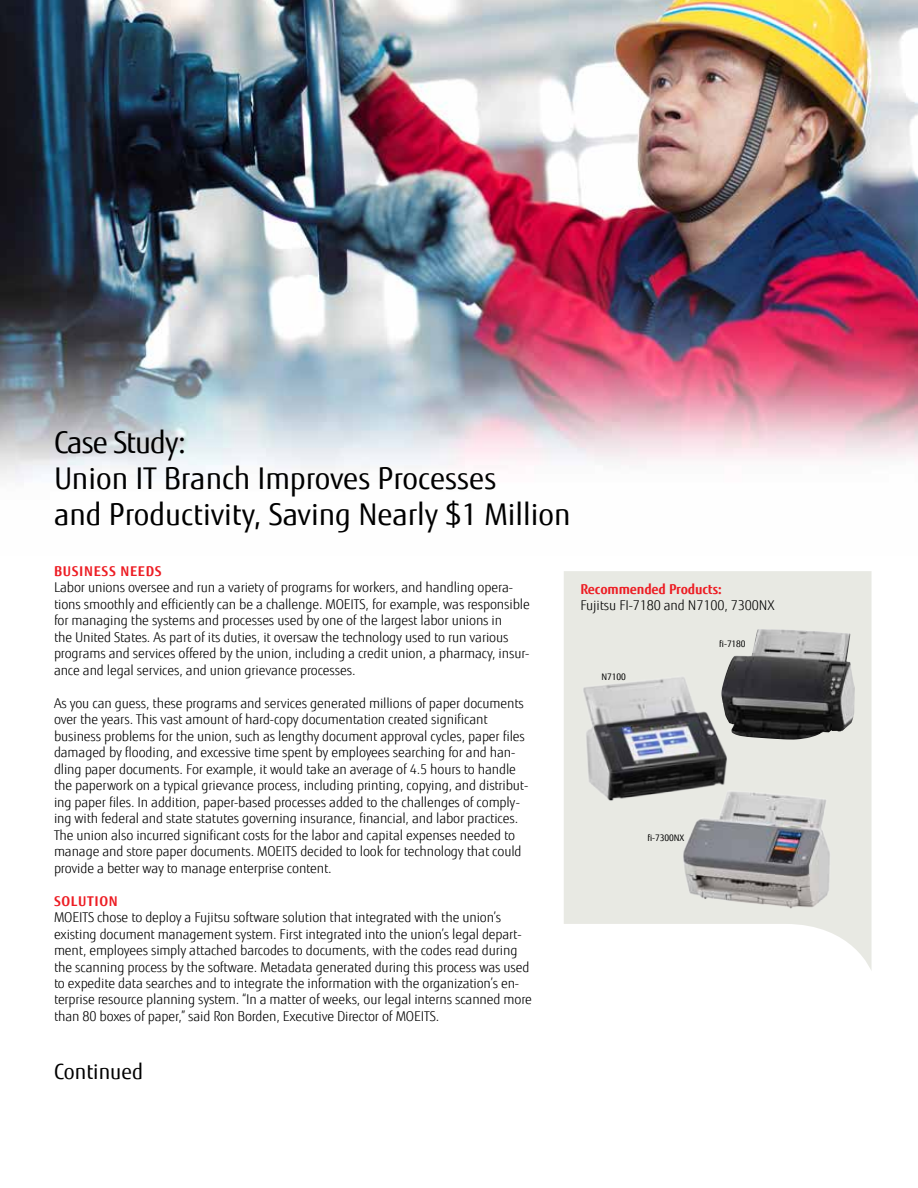
<style>
.page{position:relative;width:918px;height:1188px;background:#fff}
.page>*{position:absolute;margin:0;border:0;box-sizing:border-box;transform-origin:0 0}
.t1{font:30px/36px "Fujitsu Sans";color:#000}
.t2{font:21px "Fujitsu Sans";color:#000}
.t3{font:300 13.5px/16.5px "Fujitsu Sans";letter-spacing:-.01em;color:#000}
.t4{font:700 13.5px "Fujitsu Sans";letter-spacing:.04em;color:#ed1d24}
.t5{font:700 13.5px "Fujitsu Sans";letter-spacing:-.01em;color:#ed1d24}
.t6{font:9px "Fujitsu Sans";letter-spacing:-.01em;color:#000}
</style>
<div class="page">
<img style="left:0;top:0;width:918px;height:480px">
<svg style="left:564px;top:571px;width:308px;height:399px;fill:#e8e9e3"></svg>
<img style="left:580px;top:668px;width:165px;height:143px">
<img style="left:680px;top:788px;width:153px;height:151px">
<img style="left:721px;top:629px;width:134px;height:111px">
<h1 class="t1" style="left:54px;top:425px;width:518px">Case Study:<br>Union IT Branch Improves Processes<br>and Productivity, Saving Nearly $1 Million</h1>
<p class="t4" style="left:54px;top:562px;width:109px">BUSINESS NEEDS</p>
<p class="t3" style="left:54px;top:579px;width:477px">Labor unions oversee and run a variety of programs for workers, and handling opera&shy;tions smoothly and efficiently can be a challenge. MOEITS, for example, was responsible for managing the systems and processes used by one of the largest labor unions in<br>the United States. As part of its duties, it oversaw the technology used to run various programs and services offered by the union, including a credit union, a pharmacy, insur&shy;ance and legal services, and union grievance processes.</p>
<p class="t3" style="left:54px;top:695px;width:476px">As you can guess, these programs and services generated millions of paper documents over the years. This vast amount of hard-copy documentation created significant business problems for the union, such as lengthy document approval cycles, paper files damaged by flooding, and excessive time spent by employees searching for and han&shy;dling paper documents. For example, it would take an average of 4.5 hours to handle the paperwork on a typical grievance process, including printing, copying, and distribut&shy;ing paper files. In addition, paper-based processes added to the challenges of comply&shy;ing with federal and state statutes governing insurance, financial, and labor practices.<br>The union also incurred significant costs for the labor and capital expenses needed to manage and store paper documents. MOEITS decided to look for technology that could provide a better way to manage enterprise content.</p>
<p class="t4" style="left:54px;top:892px;width:65px">SOLUTION</p>
<p class="t3" style="left:54px;top:909px;width:479px">MOEITS chose to deploy a Fujitsu software solution that integrated with the union’s existing document management system. First integrated into the union’s legal depart&shy;ment, employees simply attached barcodes to documents, with the codes read during the scanning process by the software. Metadata generated during this process was used to expedite data searches and to integrate the information with the organization’s en&shy;terprise resource planning system. “In a matter of weeks, our legal interns scanned more than 80 boxes of paper,” said Ron Borden, Executive Director of MOEITS.</p>
<h2 class="t2" style="left:54px;top:1059px;width:91px">Continued</h2>
<p class="t5" style="left:580px;top:580px;width:143px">Recommended Products:</p>
<p class="t3" style="left:580px;top:597px;width:196px">Fujitsu FI-7180 and N7100, 7300NX</p>
<p class="t6" style="left:602px;top:672px;width:26px">N7100</p>
<p class="t6" style="left:719px;top:638px;width:28px">fi-7180</p>
<p class="t6" style="left:647px;top:832px;width:38px">fi-7300NX</p>
</div>
